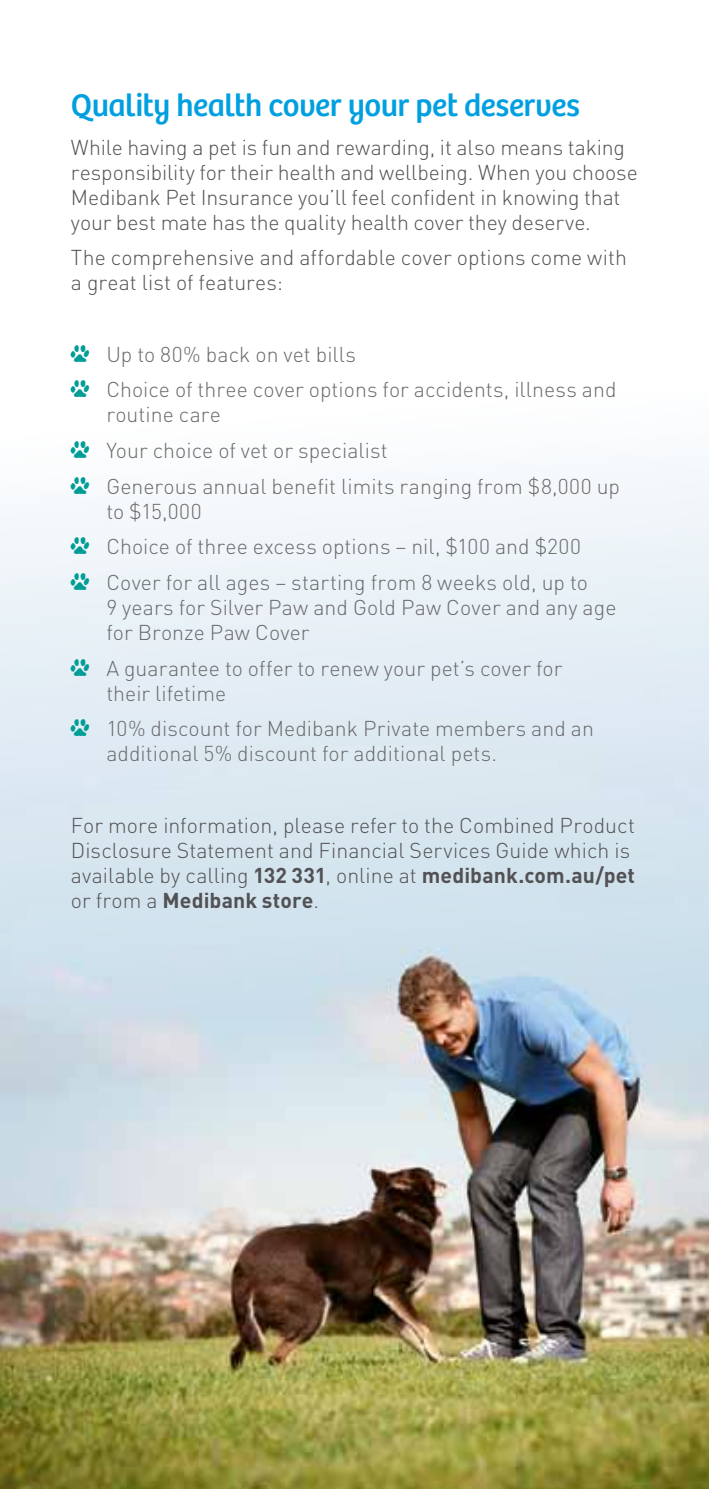
<style>
.page{position:relative;width:709px;height:1489px;background:#fff}
.page>*{position:absolute;margin:0;border:0;box-sizing:border-box;transform-origin:0 0}
.t1{font:32.5px "Bree";letter-spacing:-.015em;color:#00a0e0}
.t2{font:300 21.25px/25px "DIN";color:#525254}
.t3{font:300 21.25px/35.8px "DIN";letter-spacing:.005em;color:#696a6c}
.s1{font-family:"Animal Tracks";font-weight:400;color:#009d96}
.s2{font-weight:700}
</style>
<div class="page">
<img style="left:0;top:472px;width:709px;height:1016px">
<h1 class="t1" style="left:71px;top:86px;width:510px">Quality health cover your pet deserves</h1>
<p class="t2" style="left:71px;top:134px;width:568px">While having a pet is fun and rewarding, it also means taking responsibility for their health and wellbeing. When you choose Medibank Pet Insurance you’ll feel confident in knowing that your best mate has the quality health cover they deserve.</p>
<p class="t2" style="left:71px;top:245px;width:557px">The comprehensive and affordable cover options come with a great list of features:</p>
<p class="t3" style="left:71px;top:336px;width:547px"><span class="s1">D</span> Up to 80% back on vet bills<br><span class="s1">D</span> Choice of three cover options for accidents, illness and</p>
<p class="t3" style="left:71px;top:396px;width:550px;text-indent:35px">routine care<br><span class="s1">D</span> Your choice of vet or specialist<br><span class="s1">D</span> Generous annual benefit limits ranging from $8,000 up</p>
<p class="t3" style="left:71px;top:493px;width:518px;text-indent:35px">to $15,000<br><span class="s1">D</span> Choice of three excess options – nil, $100 and $200<br><span class="s1">D</span> Cover for all ages – starting from 8 weeks old, up to</p>
<p class="t3" style="left:106px;top:594px;width:511px;line-height:25px">9 years for Silver Paw and Gold Paw Cover and any age for Bronze Paw Cover</p>
<p class="t3" style="left:106px;top:655px;width:457px;line-height:25px;text-indent:-35px"><span class="s1">D</span> A guarantee to offer to renew your pet’s cover for their lifetime</p>
<p class="t3" style="left:106px;top:716px;width:489px;line-height:25px;text-indent:-35px"><span class="s1">D</span> 10% discount for Medibank Private members and an additional 5% discount for additional pets.</p>
<p class="t2" style="left:71px;top:812px;width:565px">For more information, please refer to the Combined Product Disclosure Statement and Financial Services Guide which is available by calling <span class="s2">132 331</span>, online at <span class="s2">medibank.com.au/pet </span>or from a <span class="s2">Medibank store</span>.</p>
</div>
